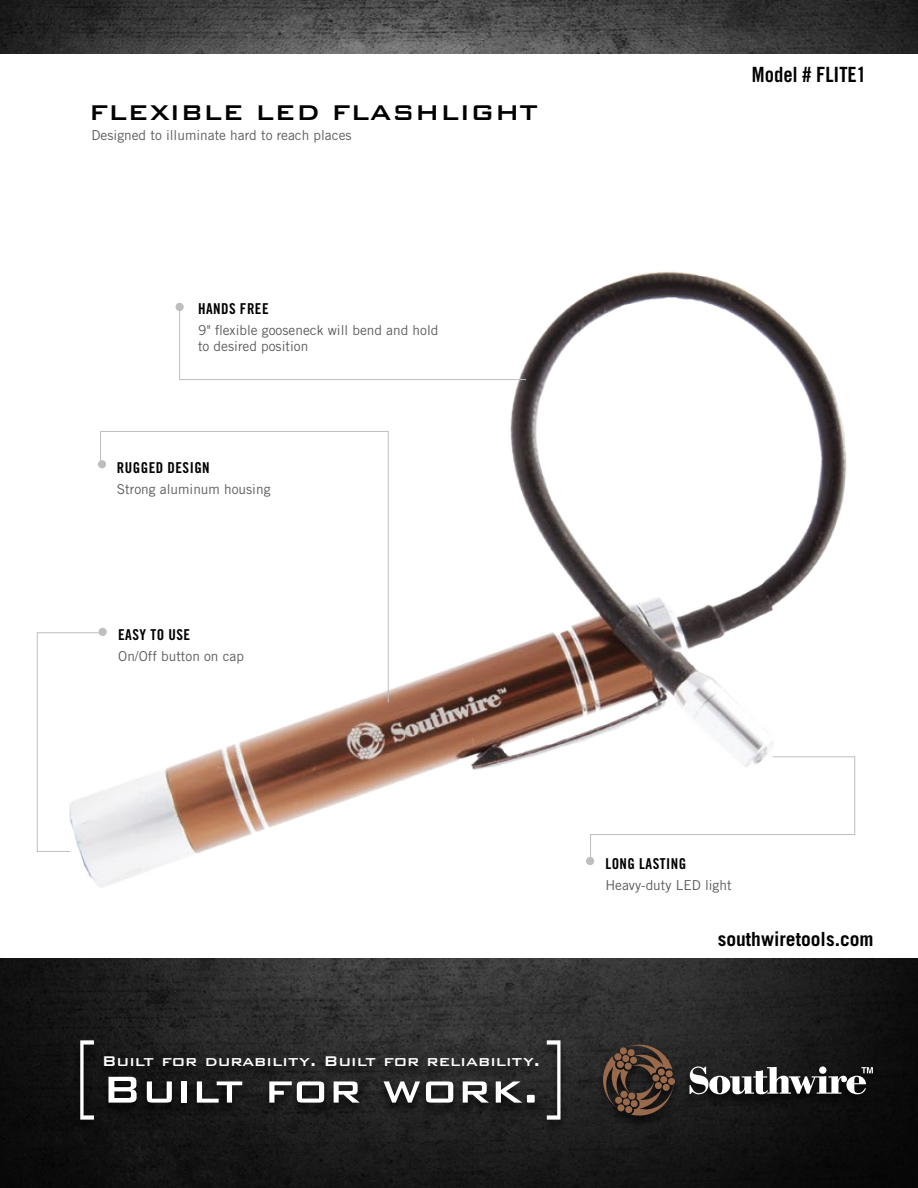
<style>
.page{position:relative;width:918px;height:1188px;background:#fff}
.page>*{position:absolute;margin:0;border:0;box-sizing:border-box;transform-origin:0 0}
.t1{font:500 49.95px "Bank Gothic BT";letter-spacing:.01em;color:#fff}
.t2{font:500 28.5px "Bank Gothic";color:#000}
.t3{font:21px "Trade Gothic LT Std Bd Cn 20";color:#000}
.t4{font:700 19.5px "Trade Gothic LT Std";color:#000}
.t5{font:500 18.75px "Bank Gothic BT";color:#fff}
.t6{font:15px "Trade Gothic LT Std Bd Cn 20";letter-spacing:.03em;color:#000}
.t7{font:13.65px/16.5px "Trade Gothic LT Std";color:#5c5c5c}
</style>
<div class="page">
<svg style="left:0;top:958px;width:918px;height:230px;background:#1e1e1e"></svg>
<img style="left:0;top:0;width:918px;height:54px">
<div style="left:74px;top:1040px;width:494px;height:94px;background:#000;opacity:.75"></div>
<svg style="left:80px;top:1040px;width:14px;height:80px"></svg>
<svg style="left:547px;top:1040px;width:14px;height:80px"></svg>
<div style="left:595px;top:1044px;width:285px;height:85px;background:#000;opacity:.75"></div>
<svg style="left:603px;top:1043px;width:72px;height:74px;background:#4a382d"></svg>
<svg style="left:690px;top:1066px;width:183px;height:28px"></svg>
<img style="left:79px;top:271px;width:768px;height:616px">
<div style="left:98px;top:460px;width:8px;height:8px;background:#bcbec0;border-radius:50%"></div>
<div style="left:175px;top:303px;width:9px;height:8px;background:#bcbec0;border-radius:50%"></div>
<div style="left:586px;top:857px;width:8px;height:8px;background:#bcbec0;border-radius:50%"></div>
<div style="left:99px;top:628px;width:8px;height:8px;background:#bcbec0;border-radius:50%"></div>
<svg style="left:100px;top:431px;width:289px;height:272px"></svg>
<svg style="left:590px;top:756px;width:266px;height:106px"></svg>
<svg style="left:36px;top:632px;width:67px;height:220px"></svg>
<svg style="left:179px;top:308px;width:348px;height:72px"></svg>
<h2 class="t2" style="left:89px;top:91px;width:450px">FLEXIBLE LED FLASHLIGHT</h2>
<p class="t7" style="left:92px;top:127px;width:262px">Designed to illuminate hard to reach places</p>
<p class="t6" style="left:198px;top:299px;width:72px">HANDS FREE</p>
<p class="t7" style="left:198px;top:321px;width:242px">9" flexible gooseneck will bend and hold to desired position</p>
<p class="t6" style="left:117px;top:459px;width:94px">RUGGED DESIGN</p>
<p class="t7" style="left:117px;top:481px;width:155px">Strong aluminum housing</p>
<p class="t6" style="left:118px;top:626px;width:73px">EASY TO USE</p>
<p class="t7" style="left:118px;top:648px;width:127px">On/Off button on cap</p>
<h3 class="t3" style="left:752px;top:62px;width:116px">Model # FLITE1</h3>
<h3 class="t5" style="left:102px;top:1051px;width:440px">Built for durability. Built for reliability.</h3>
<h1 class="t1" style="left:102px;top:1062px;width:439px">Built for work.</h1>
<p class="t6" style="left:605px;top:855px;width:82px">LONG LASTING</p>
<p class="t7" style="left:605px;top:877px;width:128px">Heavy-duty LED light</p>
<h3 class="t4" style="left:718px;top:927px;width:158px">southwiretools.com</h3>
</div>
